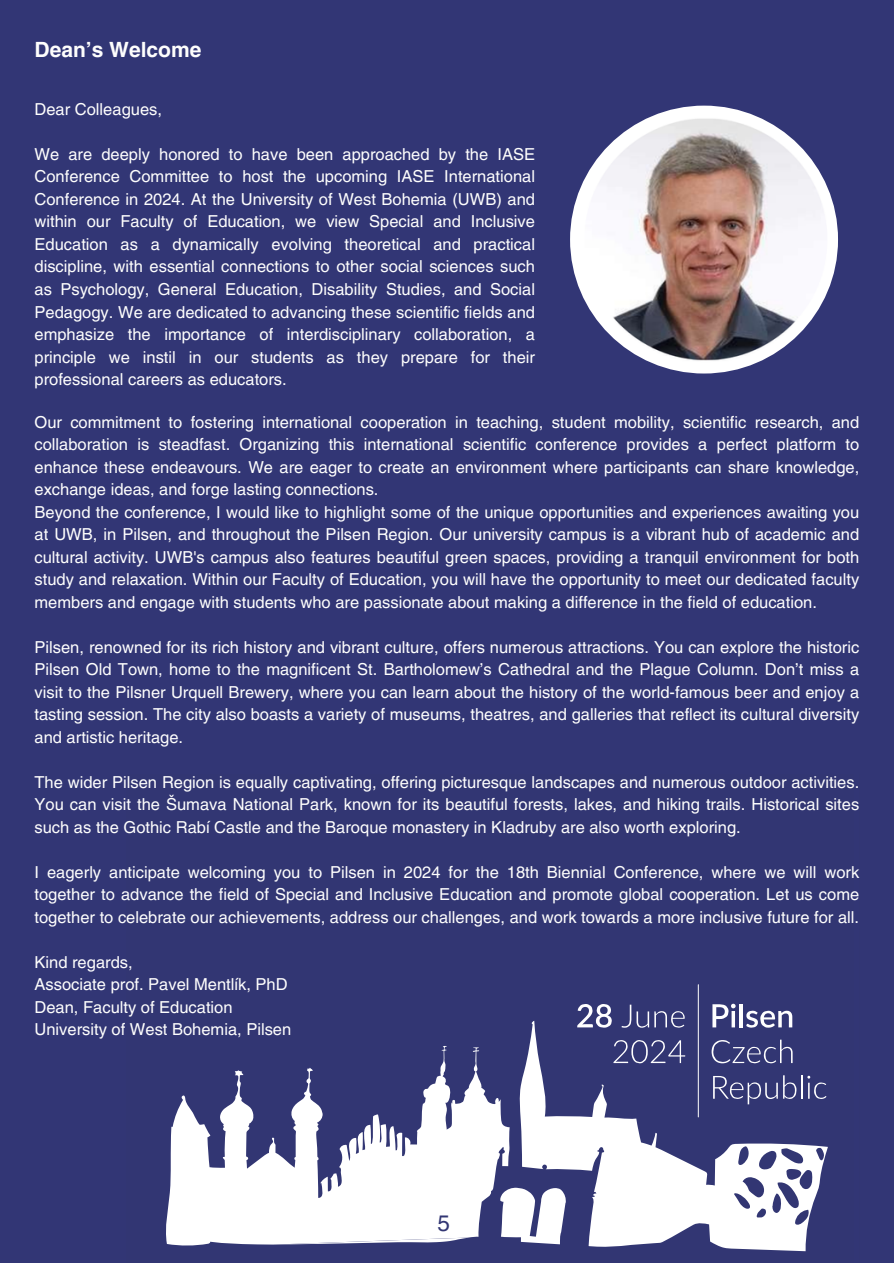
<style>
.page{position:relative;width:894px;height:1263px;background:#fff}
.page>*{position:absolute;margin:0;border:0;box-sizing:border-box;transform-origin:0 0}
.t1{font:22.5px "Helvetica LT Pro";color:#323673}
.t2{font:700 21px "Helvetica LT Pro";color:#fefefd}
.t3{font:16.5px/22.5px "Helvetica LT Pro";color:#fefefd;text-align:justify}
</style>
<div class="page">
<div style="left:0;top:0;width:893px;height:1262px;background:#323675"></div>
<svg style="left:577px;top:1004px;width:34px;height:16px"></svg>
<svg style="left:629px;top:1004px;width:55px;height:16px"></svg>
<svg style="left:712px;top:1003px;width:23px;height:17px"></svg>
<hr style="left:739px;top:1003px;width:3px;height:24px;background:#fff">
<svg style="left:746px;top:1010px;width:46px;height:10px"></svg>
<hr style="left:697px;top:984px;width:1px;height:132px;background:#fff">
<svg style="left:519px;top:1020px;width:308px;height:230px"></svg>
<svg style="left:166px;top:1046px;width:343px;height:199px;fill:#fff"></svg>
<svg style="left:500px;top:1187px;width:66px;height:57px"></svg>
<svg style="left:566px;top:102px;width:275px;height:275px"></svg>
<div style="left:570px;top:106px;width:267px;height:267px;background:#fff;border-radius:50%"></div>
<img style="left:576px;top:112px;width:255px;height:255px;border-radius:50%">
<p class="t2" style="left:35px;top:42px;width:168px">Dean’s Welcome</p>
<h1 class="t3" style="left:35px;top:99px;width:129px">Dear Colleagues,</h1>
<p class="t3" style="left:35px;top:144px;width:502px">We are deeply honored to have been approached by the IASE Conference Committee to host the upcoming IASE International Conference in 2024. At the University of West Bohemia (UWB) and within our Faculty of Education, we view Special and Inclusive Education as a dynamically evolving theoretical and practical discipline, with essential connections to other social sciences such as Psychology, General Education, Disability Studies, and Social Pedagogy. We are dedicated to advancing these scientific fields and emphasize the importance of interdisciplinary collaboration, a principle we instil in our students as they prepare for their professional careers as educators.</p>
<p class="t3" style="left:35px;top:412px;width:826px">Our commitment to fostering international cooperation in teaching, student mobility, scientific research, and collaboration is steadfast. Organizing this international scientific conference provides a perfect platform to enhance these endeavours. We are eager to create an environment where participants can share knowledge, exchange ideas, and forge lasting connections.</p>
<p class="t3" style="left:35px;top:502px;width:826px">Beyond the conference, I would like to highlight some of the unique opportunities and experiences awaiting you at UWB, in Pilsen, and throughout the Pilsen Region. Our university campus is a vibrant hub of academic and cultural activity. UWB's campus also features beautiful green spaces, providing a tranquil environment for both study and relaxation. Within our Faculty of Education, you will have the opportunity to meet our dedicated faculty members and engage with students who are passionate about making a difference in the field of education.</p>
<p class="t3" style="left:35px;top:637px;width:826px">Pilsen, renowned for its rich history and vibrant culture, offers numerous attractions. You can explore the historic Pilsen Old Town, home to the magnificent St. Bartholomew’s Cathedral and the Plague Column. Don’t miss a visit to the Pilsner Urquell Brewery, where you can learn about the history of the world-famous beer and enjoy a tasting session. The city also boasts a variety of museums, theatres, and galleries that reflect its cultural diversity and artistic heritage.</p>
<p class="t3" style="left:35px;top:772px;width:826px">The wider Pilsen Region is equally captivating, offering picturesque landscapes and numerous outdoor activities.<br>You can visit the Šumava National Park, known for its beautiful forests, lakes, and hiking trails. Historical sites such as the Gothic Rabí Castle and the Baroque monastery in Kladruby are also worth exploring.</p>
<p class="t3" style="left:35px;top:862px;width:826px">I eagerly anticipate welcoming you to Pilsen in 2024 for the 18th Biennial Conference, where we will work together to advance the field of Special and Inclusive Education and promote global cooperation. Let us come together to celebrate our achievements, address our challenges, and work towards a more inclusive future for all.</p>
<p class="t3" style="left:35px;top:952px;width:100px">Kind regards,</p>
<p class="t3" style="left:35px;top:974px;width:254px">Associate prof. Pavel Mentlík, PhD</p>
<p class="t3" style="left:35px;top:997px;width:199px">Dean, Faculty of Education</p>
<p class="t3" style="left:35px;top:1019px;width:258px">University of West Bohemia, Pilsen</p>
<p class="t1" style="left:437px;top:1214px;width:14px">5</p>
</div>
